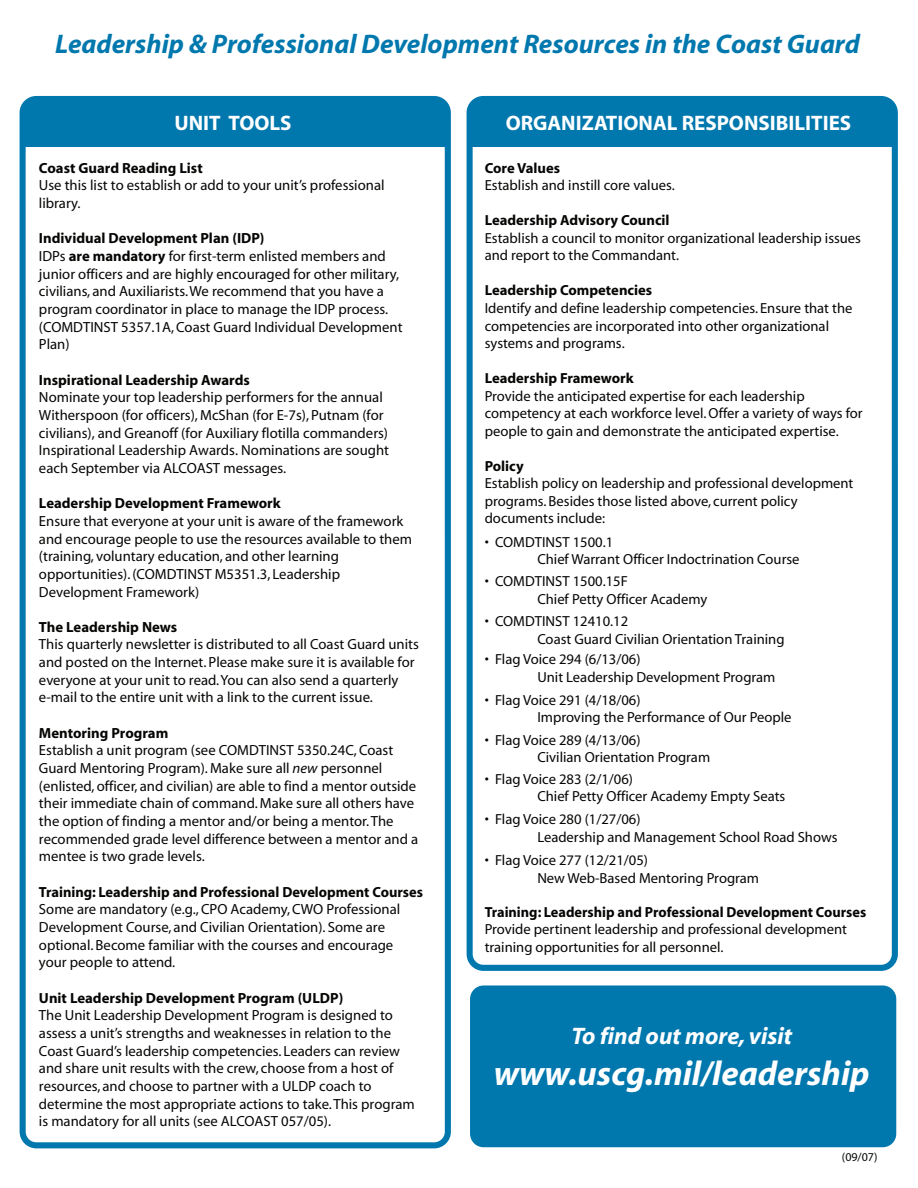
<style>
.page{position:relative;width:918px;height:1188px;background:#fff}
.page>*{position:absolute;margin:0;border:0;box-sizing:border-box;transform-origin:0 0}
.t1{font:italic 700 34.5px "Myriad";color:#fff}
.t2{font:italic 700 27px "Myriad";color:#0078ae}
.t3{font:italic 700 24px "Myriad";color:#fff}
.t4{font:700 21px "Myriad";color:#fff}
.t5{font:14.7px/17.7px "Myriad";color:#050504}
.t6{font:14.55px/17.5px "Myriad";color:#050504}
.t7{font:12px "Myriad";color:#050504}
.s1{font-weight:700}
.s2{font-style:italic}
</style>
<div class="page">
<div style="left:27px;top:103px;width:417px;height:44px;background:#0078ae"></div>
<div style="left:20px;top:96px;width:431px;height:1052px;border:6px solid #0078ae;border-radius:14px"></div>
<div style="left:474px;top:103px;width:417px;height:44px;background:#0078ae"></div>
<div style="left:467px;top:96px;width:431px;height:875px;border:6px solid #0078ae;border-radius:14px"></div>
<div style="left:470px;top:985px;width:426px;height:162px;background:#0078ae;border-radius:14px"></div>
<p class="t2" style="left:55px;top:30px;width:806px">Leadership &amp; Professional Development Resources in the Coast Guard</p>
<p class="t4" style="left:174px;top:112px;width:119px">UNIT TOOLS</p>
<p class="t4" style="left:506px;top:112px;width:347px">ORGANIZATIONAL RESPONSIBILITIES</p>
<p class="t5" style="left:39px;top:160px;width:347px"><span class="s1">Coast Guard Reading List<br></span>Use this list to establish or add to your unit’s professional library.</p>
<p class="t5" style="left:39px;top:230px;width:365px"><span class="s1">Individual Development Plan (IDP)<br></span>IDPs <span class="s1">are mandatory</span> for first-term enlisted members and junior officers and are highly encouraged for other military, civilians, and Auxiliarists.We recommend that you have a program coordinator in place to manage the IDP process. (COMDTINST 5357.1A,Coast Guard Individual Development Plan)</p>
<p class="t5" style="left:39px;top:372px;width:352px"><span class="s1">Inspirational Leadership Awards<br></span>Nominate your top leadership performers for the annual Witherspoon (for officers), McShan (for E-7s), Putnam (for civilians), and Greanoff (for Auxiliary flotilla commanders)<br>Inspirational Leadership Awards. Nominations are sought each September via ALCOAST messages.</p>
<p class="t5" style="left:39px;top:495px;width:375px"><span class="s1">Leadership Development Framework<br></span>Ensure that everyone at your unit is aware of the framework and encourage people to use the resources available to them (training, voluntary education, and other learning opportunities). (COMDTINST M5351.3, Leadership Development Framework)</p>
<p class="t5" style="left:39px;top:619px;width:381px"><span class="s1">The Leadership News<br></span>This quarterly newsletter is distributed to all Coast Guard units and posted on the Internet. Please make sure it is available for everyone at your unit to read.You can also send a quarterly e-mail to the entire unit with a link to the current issue.</p>
<p class="t5" style="left:39px;top:725px;width:381px"><span class="s1">Mentoring Program<br></span>Establish a unit program (see COMDTINST 5350.24C,Coast Guard Mentoring Program). Make sure all <span class="s2">new</span> personnel (enlisted, officer, and civilian) are able to find a mentor outside their immediate chain of command. Make sure all others have the option of finding a mentor and/or being a mentor.The recommended grade level difference between a mentor and a mentee is two grade levels.</p>
<p class="t5" style="left:39px;top:884px;width:386px"><span class="s1">Training: Leadership and Professional Development Courses </span>Some are mandatory (e.g., CPO Academy, CWO Professional Development Course, and Civilian Orientation). Some are optional. Become familiar with the courses and encourage your people to attend.</p>
<p class="t5" style="left:39px;top:990px;width:377px"><span class="s1">Unit Leadership Development Program (ULDP)<br></span>The Unit Leadership Development Program is designed to assess a unit’s strengths and weaknesses in relation to the Coast Guard’s leadership competencies. Leaders can review and share unit results with the crew, choose from a host of resources, and choose to partner with a ULDP coach to determine the most appropriate actions to take.This program is mandatory for all units (see ALCOAST 057/05).</p>
<p class="t6" style="left:485px;top:160px;width:192px"><span class="s1">Core Values<br></span>Establish and instill core values.</p>
<p class="t6" style="left:485px;top:212px;width:378px"><span class="s1">Leadership Advisory Council<br></span>Establish a council to monitor organizational leadership issues and report to the Commandant.</p>
<p class="t6" style="left:485px;top:282px;width:369px"><span class="s1">Leadership Competencies<br></span>Identify and define leadership competencies. Ensure that the competencies are incorporated into other organizational systems and programs.</p>
<p class="t6" style="left:485px;top:370px;width:380px"><span class="s1">Leadership Framework<br></span>Provide the anticipated expertise for each leadership competency at each workforce level.Offer a variety of ways for people to gain and demonstrate the anticipated expertise.</p>
<p class="t6" style="left:485px;top:458px;width:370px"><span class="s1">Policy<br></span>Establish policy on leadership and professional development programs. Besides those listed above, current policy documents include:</p>
<p class="t6" style="left:537px;top:534px;width:264px;text-indent:-53px">• COMDTINST 1500.1<br>Chief Warrant Officer Indoctrination Course</p>
<p class="t6" style="left:537px;top:573px;width:172px;text-indent:-53px">• COMDTINST 1500.15F<br>Chief Petty Officer Academy</p>
<p class="t6" style="left:537px;top:613px;width:249px;text-indent:-53px">• COMDTINST 12410.12<br>Coast Guard Civilian Orientation Training</p>
<p class="t6" style="left:537px;top:651px;width:240px;text-indent:-53px">• Flag Voice 294 (6/13/06)<br>Unit Leadership Development Program</p>
<p class="t6" style="left:537px;top:692px;width:256px;line-height:16.8px;text-indent:-53px">• Flag Voice 291 (4/18/06)<br>Improving the Performance of Our People</p>
<p class="t6" style="left:537px;top:732px;width:174px;text-indent:-53px">• Flag Voice 289 (4/13/06)<br>Civilian Orientation Program</p>
<p class="t6" style="left:537px;top:771px;width:249px;text-indent:-53px">• Flag Voice 283 (2/1/06)<br>Chief Petty Officer Academy Empty Seats</p>
<p class="t6" style="left:537px;top:811px;width:302px;text-indent:-53px">• Flag Voice 280 (1/27/06)<br>Leadership and Management School Road Shows</p>
<p class="t6" style="left:537px;top:852px;width:223px;text-indent:-53px">• Flag Voice 277 (12/21/05)<br>New Web-Based Mentoring Program</p>
<p class="t6" style="left:485px;top:904px;width:383px"><span class="s1">Training: Leadership and Professional Development Courses<br></span>Provide pertinent leadership and professional development training opportunities for all personnel.</p>
<p class="t3" style="left:571px;top:1024px;width:222px">To find out more, visit</p>
<p class="t1" style="left:494px;top:1056px;width:377px">www.uscg.mil/leadership</p>
<p class="t7" style="left:842px;top:1151px;width:37px">(09/07)</p>
</div>
